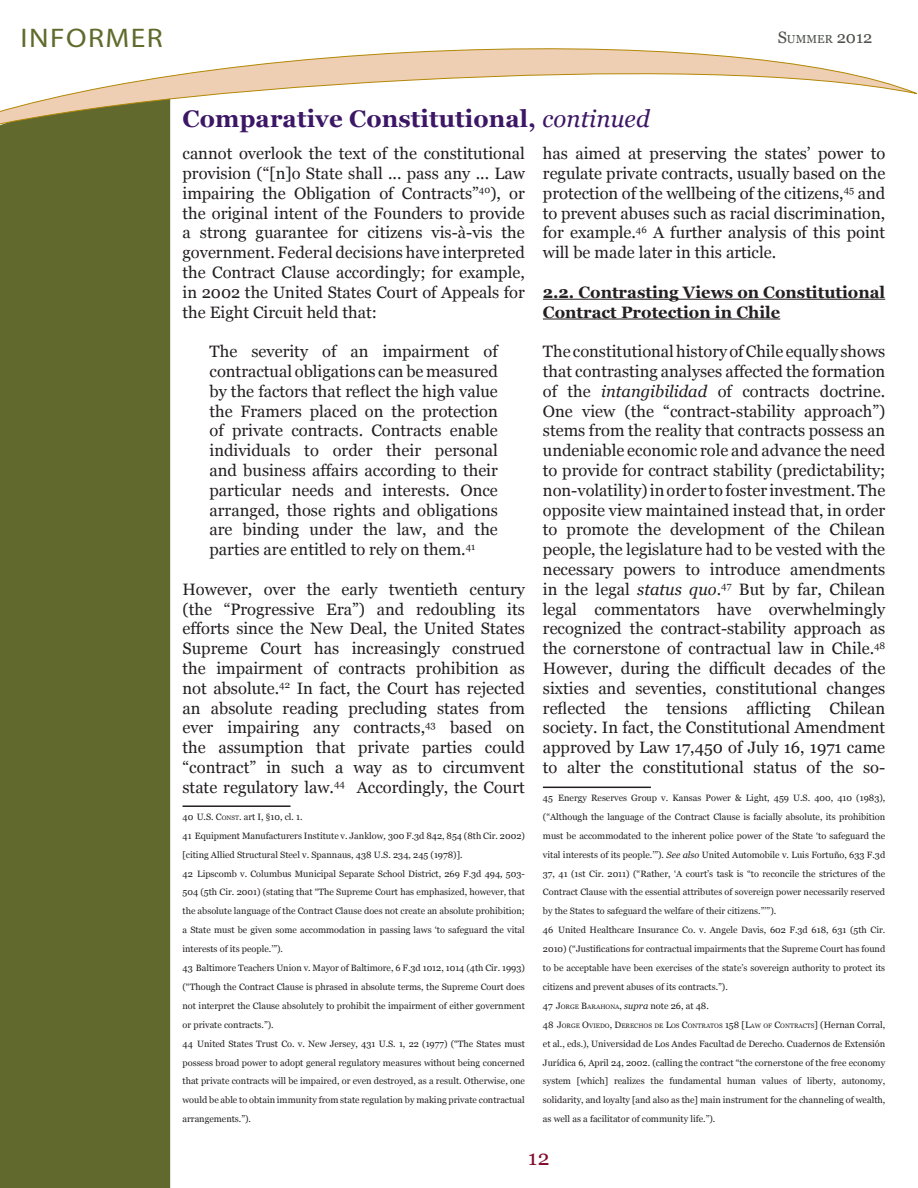
<style>
.page{position:relative;width:918px;height:1188px;background:#fff}
.page>*{position:absolute;margin:0;border:0;box-sizing:border-box;transform-origin:0 0}
.t1{font:27px "Myriad Pro";letter-spacing:.05em;color:#616a2c;scale:1.1 1}
.t2{font:700 24px "Georgia";letter-spacing:.005em;color:#3c1765}
.t3{font:21px "Georgia";color:#830a2b}
.t4{font:16.5px/19.8px "Georgia";color:#231f20;text-align:justify}
.t5{font:700 16.5px/19.8px "Georgia";color:#231f20}
.t6{font:11.55px "Georgia";color:#4c5049}
.Footnotes{font:9.15px/18.9px "Georgia";color:#231f20;text-align:justify}
.Footnotes-2{font:6.45px "Georgia";color:#231f20}
.s1{font-size:16.5px}
.s2{font-weight:400;font-style:italic}
.s3{font-style:inherit}
.s4{font-size:6.45px}
.s5{font-style:italic}
.s6{font-size:9.15px}
</style>
<div class="page">
<div style="left:0;top:148px;width:170px;height:1040px;background:#616a2c"></div>
<svg style="left:0;top:48px;width:917px;height:100px"></svg>
<hr style="left:183px;top:805px;width:108px;height:2px;background:#231f20">
<hr style="left:543px;top:299px;width:342px;height:1px;background:#231f20">
<hr style="left:543px;top:319px;width:237px;height:1px;background:#231f20">
<hr style="left:543px;top:787px;width:108px;height:1px;background:#231f20">
<p class="t1" style="left:21px;top:22px;width:131px">INFORMER</p>
<p class="t6" style="left:778px;top:33px;width:96px"><span class="s1">S</span>UMMER <span class="s1">2012</span></p>
<p class="t2" style="left:183px;top:103px;width:469px">Comparative Constitutional, <span class="s2">continued</span></p>
<p class="t4" style="left:183px;top:144px;width:344px">cannot overlook the text of the constitutional provision (“[n]o State shall ... pass any ... Law impairing the Obligation of Contracts”<sup>40</sup>), or the original intent of the Founders to provide a strong guarantee for citizens vis-à-vis the government. Federal decisions have interpreted the Contract Clause accordingly; for example, in 2002 the United States Court of Appeals for the Eight Circuit held that:</p>
<p class="t4" style="left:210px;top:342px;width:290px">The severity of an impairment of contractual obligations can be measured by the factors that reflect the high value the Framers placed on the protection of private contracts. Contracts enable individuals to order their personal and business affairs according to their particular needs and interests. Once arranged, those rights and obligations are binding under the law, and the parties are entitled to rely on them.<sup>41</sup></p>
<p class="t4" style="left:183px;top:580px;width:344px">However, over the early twentieth century (the “Progressive Era”) and redoubling its efforts since the New Deal, the United States Supreme Court has increasingly construed the impairment of contracts prohibition as not absolute.<sup>42</sup> In fact, the Court has rejected an absolute reading precluding states from ever impairing any contracts,<sup>43</sup> based on the assumption that private parties could “contract” in such a way as to circumvent state regulatory law.<sup>44</sup> Accordingly, the Court</p>
<p class="Footnotes" style="left:183px;top:807px;width:122px">40 <span class="s3">U.S. C</span><span class="s4">ONST</span>. art I, §10, cl. 1.</p>
<p class="Footnotes" style="left:183px;top:826px;width:344px">41 Equipment Manufacturers Institute v. Janklow<span class="s5">,</span> 300 F.3d 842, 854 (8th Cir. 2002) [citing Allied Structural Steel v. Spannaus, 438 U.S. 234, 245 (1978)]<span class="s5">.</span></p>
<p class="Footnotes" style="left:183px;top:864px;width:344px">42 Lipscomb v. Columbus Municipal Separate School District, 269 F.3d 494, 503- 504 (5th Cir. 2001) (stating that “The Supreme Court has emphasized, however, that the absolute language of the Contract Clause does not create an absolute prohibition; a State must be given some accommodation in passing laws ‘to safeguard the vital interests of its people.’”).</p>
<p class="Footnotes" style="left:183px;top:959px;width:344px">43 Baltimore Teachers Union v. Mayor of Baltimore, 6 F.3d 1012, 1014 (4th Cir. 1993) (“Though the Contract Clause is phrased in absolute terms, the Supreme Court does not interpret the Clause absolutely to prohibit the impairment of either government or private contracts.”).</p>
<p class="Footnotes" style="left:183px;top:1034px;width:344px">44 United States Trust Co. v. New Jersey, <span class="s3">431 U.S. 1</span>, 22 (1977) (“The States must possess broad power to adopt general regulatory measures without being concerned that private contracts will be impaired, or even destroyed, as a result. Otherwise, one would be able to obtain immunity from state regulation by making private contractual arrangements.”).</p>
<p class="t4" style="left:543px;top:144px;width:344px">has aimed at preserving the states’ power to regulate private contracts, usually based on the protection of the wellbeing of the citizens,<sup>45</sup> and to prevent abuses such as racial discrimination, for example.<sup>46</sup> A further analysis of this point will be made later in this article.</p>
<p class="t5" style="left:543px;top:282px;width:344px">2.2. Contrasting Views on Constitutional<br>Contract Protection in Chile</p>
<p class="t4" style="left:543px;top:342px;width:344px">The constitutional history of Chile equally shows that contrasting analyses affected the formation of the <span class="s5">intangibilidad</span> of contracts doctrine.<br>One view (the “contract-stability approach”) stems from the reality that contracts possess an undeniable economic role and advance the need to provide for contract stability (predictability; non-volatility) in order to foster investment. The opposite view maintained instead that, in order to promote the development of the Chilean people, the legislature had to be vested with the necessary powers to introduce amendments in the legal <span class="s5">status quo</span>.<sup>47</sup> But by far, Chilean legal commentators have overwhelmingly recognized the contract-stability approach as the cornerstone of contractual law in Chile.<sup>48<br></sup>However, during the difficult decades of the sixties and seventies, constitutional changes reflected the tensions afflicting Chilean society. In fact, the Constitutional Amendment approved by Law 17,450 of July 16, 1971 came to alter the constitutional status of the so-</p>
<p class="Footnotes" style="left:543px;top:789px;width:344px">45 Energy Reserves Group v. Kansas Power &amp; Light, <span class="s3">459 U.S. 400</span>, 410 (1983), (“Although the language of the Contract Clause is facially absolute, its prohibition must be accommodated to the inherent police power of the State ‘to safeguard the vital interests of its people.’”). <span class="s5">See also</span> United Automobile v. Luis Fortuño, 633 F.3d 37, 41 (1st Cir. 2011) (“Rather, ‘A court’s task is “to reconcile the strictures of the Contract Clause with the essential attributes of sovereign power necessarily reserved by the States to safeguard the welfare of their citizens.”’”).</p>
<p class="Footnotes" style="left:543px;top:921px;width:344px">46 United Healthcare Insurance Co. v. Angele Davis, 602 F.3d 618, 631 (5th Cir.<br>2010) (“Justifications for contractual impairments that the Supreme Court has found to be acceptable have been exercises of the state’s sovereign authority to protect its citizens and prevent abuses of its contracts.”).</p>
<p class="Footnotes" style="left:543px;top:996px;width:167px">47 <span class="s3">J</span><span class="s4">ORGE</span> <span class="s3">B</span><span class="s4">ARAHONA</span>, <span class="s5">supra</span> note 26, at 48.</p>
<p class="Footnotes-2" style="left:543px;top:1022px;width:344px"><span class="s6">48</span> <span class="s6">J</span>ORGE <span class="s6">O</span>VIEDO<span class="s6">,</span> <span class="s6">D</span>ERECHOS DE <span class="s6">L</span>OS <span class="s6">C</span>ONTRATOS <span class="s6">158 [L</span>AW OF <span class="s6">C</span>ONTRACTS<span class="s6">] (</span><span class="s6">Hernan Corral,</span></p>
<p class="Footnotes" style="left:543px;top:1034px;width:344px">et al., eds.), Universidad de Los Andes Facultad de Derecho. Cuadernos de Extensión Jurídica 6, April 24, 2002. (calling the contract “the cornerstone of the free economy system [which] realizes the fundamental human values of liberty, autonomy, solidarity, and loyalty [and also as the] main instrument for the channeling of wealth, as well as a facilitator of community life.”).</p>
<p class="t3" style="left:528px;top:1145px;width:23px">12</p>
</div>
